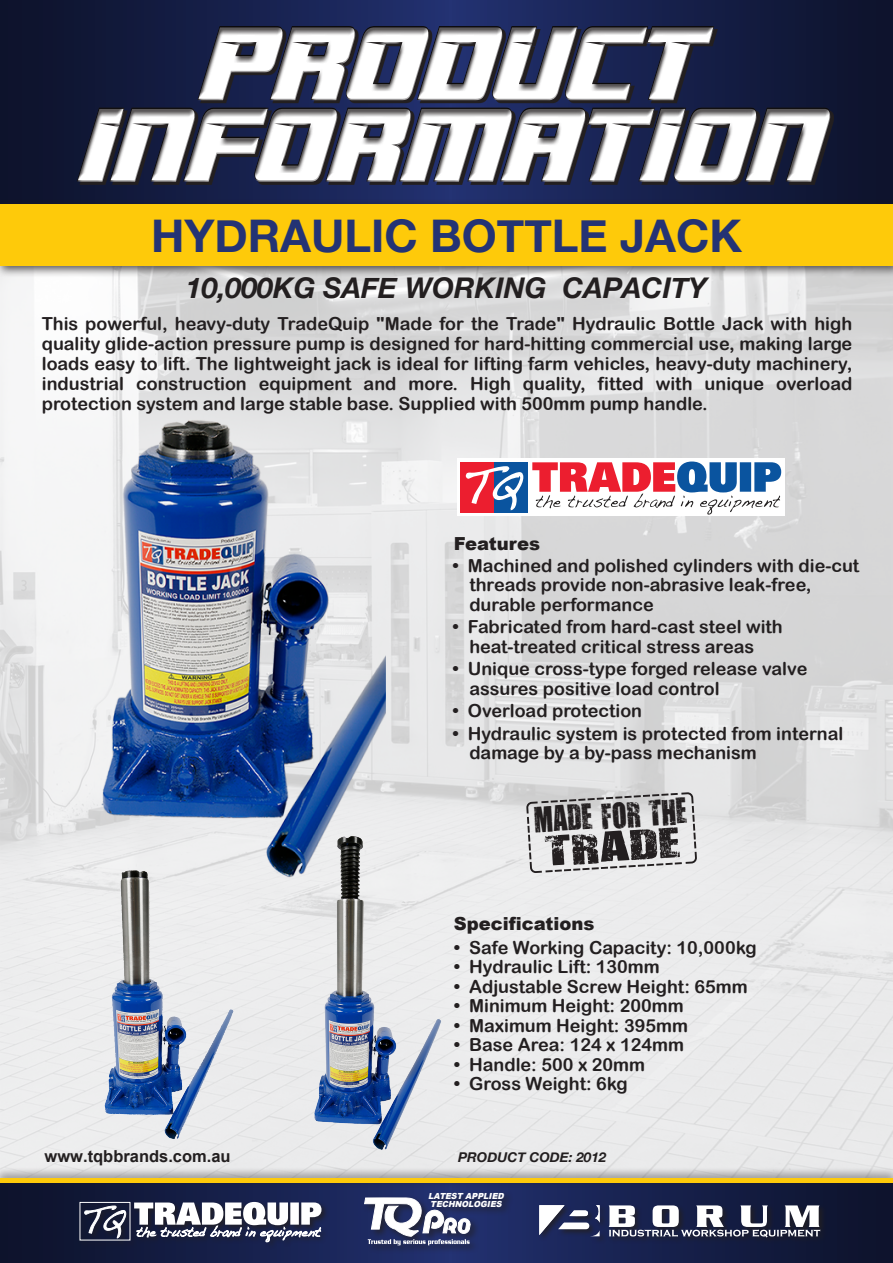
<style>
.page{position:relative;width:893px;height:1263px;background:#fff}
.page>*{position:absolute;margin:0;border:0;box-sizing:border-box;transform-origin:0 0}
.t1{font:126.45px "BESTINCLASS";letter-spacing:.02em;color:#fff;scale:.76 1}
.t2{font:700 45px "Helvetica Neue";color:#243374}
.t3{font:34.8px "You Are Loved";color:#231f20;scale:1.75 1}
.t4{font:29.85px "You Are Loved";color:#231f20}
.t5{font:italic 700 28.5px "Helvetica Neue";color:#231f20}
.t6{font:18px/19.5px "Arial Rounded MT Bold";color:#231f20}
.t7{font:900 18px "Arial";color:#231f20}
.t8{font:700 16.5px "Arial";color:#231f20}
.t9{font:italic 700 13.5px "Helvetica Neue";color:#231f20}
.t10{font:italic 900 8.4px/7.9px "Arial";color:#fff;scale:.96 1}
</style>
<div class="page">
<img style="left:0;top:277px;width:893px;height:890px">
<svg style="left:0;top:0;width:893px;height:199px;background:#121a3d"></svg>
<svg style="left:0;top:1189px;width:893px;height:74px;background:#151e46"></svg>
<div style="left:0;top:199px;width:893px;height:78px;background:#231f20;opacity:.75"></div>
<div style="left:0;top:204px;width:893px;height:62px;background:#feca0a"></div>
<div style="left:73px;top:21px;width:763px;height:170px;background:#fff;opacity:.75"></div>
<div style="left:72px;top:17px;width:762px;height:170px;background:#231f20;opacity:.75"></div>
<div style="left:78px;top:1201px;width:251px;height:48px;background:#231f20;opacity:.75"></div>
<div style="left:79px;top:1202px;width:51px;height:38px;border:1px solid #fff"></div>
<svg style="left:84px;top:1205px;width:42px;height:34px"></svg>
<svg style="left:134px;top:1202px;width:187px;height:40px"></svg>
<div style="left:538px;top:1204px;width:289px;height:40px;background:#231f20;opacity:.75"></div>
<svg style="left:609px;top:1205px;width:211px;height:33px"></svg>
<svg style="left:539px;top:1205px;width:61px;height:31px"></svg>
<div style="left:0;top:1167px;width:893px;height:22px;background:#231f20;opacity:.75"></div>
<hr style="left:0;top:1179px;width:893px;height:4px;background:#feca0a">
<div style="left:427px;top:1190px;width:87px;height:26px;background:#231f20;opacity:.75"></div>
<div style="left:363px;top:1195px;width:117px;height:60px;background:#231f20;opacity:.75"></div>
<svg style="left:364px;top:1197px;width:107px;height:48px"></svg>
<div style="left:457px;top:459px;width:328px;height:57px;background:#fff"></div>
<div style="left:494px;top:462px;width:33px;height:50px;background:#0a549f"></div>
<div style="left:460px;top:462px;width:34px;height:50px;background:#ec1e2f"></div>
<svg style="left:465px;top:466px;width:59px;height:45px"></svg>
<svg style="left:532px;top:461px;width:249px;height:54px"></svg>
<svg style="left:526px;top:792px;width:171px;height:81px;background:#dbdbdc"></svg>
<img style="left:238px;top:833px;width:273px;height:320px">
<img style="left:97px;top:418px;width:288px;height:461px">
<img style="left:51px;top:869px;width:232px;height:272px">
<h1 class="t1" style="left:198px;top:-9px;width:657px">PRODUCT</h1>
<h1 class="t1" style="left:78px;top:72px;width:974px">INFORMATION</h1>
<h2 class="t2" style="left:151px;top:200px;width:592px">HYDRAULIC BOTTLE JACK</h2>
<h3 class="t5" style="left:186px;top:265px;width:522px">10,000KG SAFE WORKING CAPACITY</h3>
<p class="t6" style="left:42px;top:313px;width:812px;line-height:20.1px;text-align:justify">This powerful, heavy-duty TradeQuip "Made for the Trade" Hydraulic Bottle Jack with high quality glide-action pressure pump is designed for hard-hitting commercial use, making large loads easy to lift. The lightweight jack is ideal for lifting farm vehicles, heavy-duty machinery, industrial construction equipment and more. High quality, fitted with unique overload protection system and large stable base. Supplied with 500mm pump handle.</p>
<p class="t7" style="left:454px;top:530px;width:88px">Features</p>
<p class="t6" style="left:469px;top:555px;width:391px;text-indent:-17px">• Machined and polished cylinders with die-cut threads provide non-abrasive leak-free, durable performance</p>
<p class="t6" style="left:469px;top:617px;width:315px;text-indent:-17px">• Fabricated from hard-cast steel with heat-treated critical stress areas</p>
<p class="t6" style="left:469px;top:659px;width:339px;text-indent:-17px">• Unique cross-type forged release valve assures positive load control</p>
<p class="t6" style="left:452px;top:701px;width:191px">• Overload protection</p>
<p class="t6" style="left:469px;top:723px;width:375px;text-indent:-17px">• Hydraulic system is protected from internal damage by a by-pass mechanism</p>
<h3 class="t4" style="left:532px;top:800px;width:155px;rotate:-4deg">MADE FOR THE</h3>
<h3 class="t3" style="left:543px;top:828px;width:79px;rotate:-4deg">TRADE</h3>
<p class="t7" style="left:454px;top:910px;width:142px">Specifications</p>
<p class="t8" style="left:45px;top:1145px;width:188px">www.tqbbrands.com.au</p>
<p class="t6" style="left:454px;top:937px;width:304px">• Safe Working Capacity: 10,000kg</p>
<p class="t6" style="left:454px;top:957px;width:207px">• Hydraulic Lift: 130mm</p>
<p class="t6" style="left:454px;top:976px;width:295px">• Adjustable Screw Height: 65mm</p>
<p class="t6" style="left:454px;top:996px;width:231px">• Minimum Height: 200mm</p>
<p class="t6" style="left:454px;top:1015px;width:236px">• Maximum Height: 395mm</p>
<p class="t6" style="left:454px;top:1035px;width:232px">• Base Area: 124 x 124mm</p>
<p class="t6" style="left:454px;top:1054px;width:193px">• Handle: 500 x 20mm</p>
<p class="t6" style="left:454px;top:1074px;width:175px">• Gross Weight: 6kg</p>
<p class="t9" style="left:458px;top:1146px;width:150px">PRODUCT CODE: 2012</p>
<p class="t10" style="left:428px;top:1191px;width:83px">LATEST APPLIED<br>TECHNOLOGIES</p>
</div>
